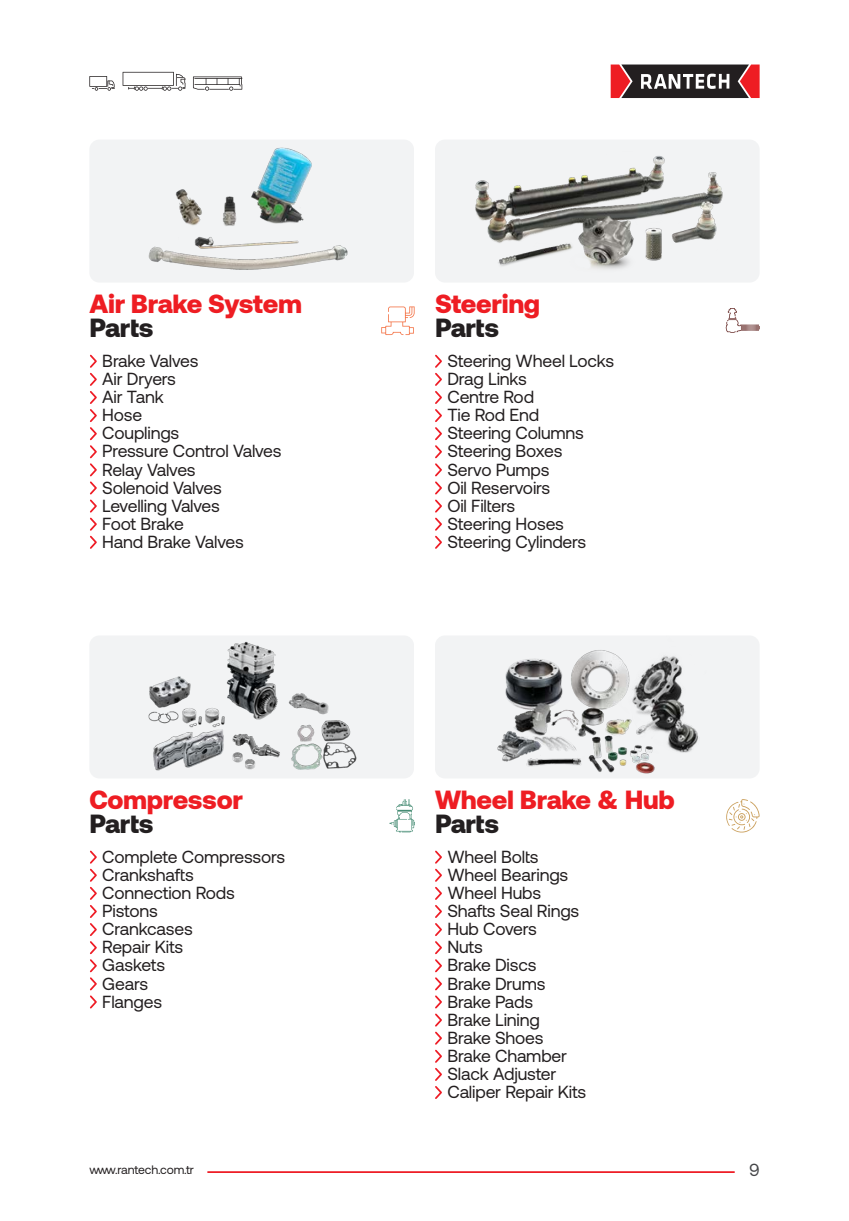
<style>
.page{position:relative;width:849px;height:1221px;background:#fff}
.page>*{position:absolute;margin:0;border:0;box-sizing:border-box;transform-origin:0 0}
.t1{font:900 26.25px "Aeonik";letter-spacing:-.01em;color:#ee1d23}
.t2{font:900 26.25px "Aeonik";letter-spacing:-.01em;color:#231f20}
.t3{font:17.5px "Aeonik";letter-spacing:-.01em;color:#231f20}
.t4{font:17.5px "Aeonik";color:#434447}
.t5{font:12.25px "Aeonik";letter-spacing:-.01em;color:#231f20}
</style>
<div class="page">
<svg style="left:193px;top:76px;width:49px;height:15px"></svg>
<svg style="left:122px;top:72px;width:63px;height:19px"></svg>
<svg style="left:89px;top:76px;width:26px;height:15px"></svg>
<div style="left:89px;top:140px;width:325px;height:142px;background:#f2f3f4;border-radius:10px"></div>
<div style="left:89px;top:635px;width:325px;height:143px;background:#f2f3f4;border-radius:10px"></div>
<div style="left:435px;top:140px;width:324px;height:142px;background:#f2f3f4;border-radius:10px"></div>
<div style="left:435px;top:635px;width:324px;height:143px;background:#f2f3f4;border-radius:10px"></div>
<svg style="left:90px;top:850px;width:7px;height:159px"></svg>
<svg style="left:435px;top:354px;width:7px;height:195px"></svg>
<svg style="left:90px;top:354px;width:7px;height:195px"></svg>
<svg style="left:435px;top:850px;width:7px;height:249px"></svg>
<img style="left:148px;top:147px;width:200px;height:123px">
<img style="left:475px;top:156px;width:248px;height:113px">
<svg style="left:725px;top:308px;width:35px;height:25px"></svg>
<svg style="left:389px;top:799px;width:25px;height:33px"></svg>
<img style="left:148px;top:641px;width:209px;height:130px">
<svg style="left:381px;top:306px;width:33px;height:29px"></svg>
<img style="left:497px;top:650px;width:201px;height:124px">
<svg style="left:726px;top:799px;width:33px;height:33px"></svg>
<svg style="left:610px;top:64px;width:149px;height:34px;background:#6e4547"></svg>
<hr style="left:207px;top:1171px;width:527px;height:1px;background:#ee1c25">
<p class="t1" style="left:89px;top:288px;width:214px">Air Brake System</p>
<p class="t2" style="left:89px;top:313px;width:66px">Parts</p>
<p class="t1" style="left:435px;top:288px;width:107px">Steering</p>
<p class="t2" style="left:435px;top:313px;width:66px">Parts</p>
<p class="t3" style="left:102px;top:351px;width:98px">Brake Valves</p>
<p class="t3" style="left:447px;top:351px;width:168px">Steering Wheel Locks</p>
<p class="t3" style="left:102px;top:369px;width:75px">Air Dryers</p>
<p class="t3" style="left:447px;top:369px;width:81px">Drag Links</p>
<p class="t3" style="left:102px;top:387px;width:63px">Air Tank</p>
<p class="t3" style="left:447px;top:387px;width:88px">Centre Rod</p>
<p class="t3" style="left:102px;top:405px;width:41px">Hose</p>
<p class="t3" style="left:447px;top:405px;width:93px">Tie Rod End</p>
<p class="t3" style="left:102px;top:423px;width:79px">Couplings</p>
<p class="t3" style="left:447px;top:423px;width:138px">Steering Columns</p>
<p class="t3" style="left:102px;top:442px;width:181px">Pressure Control Valves</p>
<p class="t3" style="left:447px;top:442px;width:117px">Steering Boxes</p>
<p class="t3" style="left:102px;top:460px;width:95px">Relay Valves</p>
<p class="t3" style="left:102px;top:514px;width:83px">Foot Brake</p>
<p class="t3" style="left:102px;top:478px;width:121px">Solenoid Valves</p>
<p class="t3" style="left:102px;top:496px;width:119px">Levelling Valves</p>
<p class="t3" style="left:102px;top:532px;width:143px">Hand Brake Valves</p>
<p class="t3" style="left:447px;top:460px;width:103px">Servo Pumps</p>
<p class="t3" style="left:447px;top:478px;width:104px">Oil Reservoirs</p>
<p class="t3" style="left:447px;top:496px;width:69px">Oil Filters</p>
<p class="t3" style="left:447px;top:514px;width:118px">Steering Hoses</p>
<p class="t3" style="left:447px;top:532px;width:140px">Steering Cylinders</p>
<p class="t1" style="left:89px;top:784px;width:155px">Compressor</p>
<p class="t2" style="left:89px;top:808px;width:66px">Parts</p>
<p class="t1" style="left:435px;top:784px;width:241px">Wheel Brake &amp; Hub</p>
<p class="t2" style="left:435px;top:808px;width:66px">Parts</p>
<p class="t3" style="left:102px;top:847px;width:184px">Complete Compressors</p>
<p class="t3" style="left:447px;top:847px;width:93px">Wheel Bolts</p>
<p class="t3" style="left:102px;top:865px;width:93px">Crankshafts</p>
<p class="t3" style="left:447px;top:865px;width:122px">Wheel Bearings</p>
<p class="t3" style="left:102px;top:883px;width:134px">Connection Rods</p>
<p class="t3" style="left:447px;top:883px;width:95px">Wheel Hubs</p>
<p class="t3" style="left:102px;top:901px;width:57px">Pistons</p>
<p class="t3" style="left:447px;top:901px;width:133px">Shafts Seal Rings</p>
<p class="t3" style="left:102px;top:919px;width:92px">Crankcases</p>
<p class="t3" style="left:447px;top:919px;width:91px">Hub Covers</p>
<p class="t3" style="left:102px;top:937px;width:82px">Repair Kits</p>
<p class="t3" style="left:447px;top:937px;width:37px">Nuts</p>
<p class="t3" style="left:102px;top:955px;width:64px">Gaskets</p>
<p class="t3" style="left:102px;top:973px;width:47px">Gears</p>
<p class="t3" style="left:102px;top:991px;width:61px">Flanges</p>
<p class="t3" style="left:447px;top:955px;width:91px">Brake Discs</p>
<p class="t3" style="left:447px;top:973px;width:100px">Brake Drums</p>
<p class="t3" style="left:447px;top:991px;width:87px">Brake Pads</p>
<p class="t3" style="left:447px;top:1009px;width:94px">Brake Lining</p>
<p class="t3" style="left:447px;top:1064px;width:110px">Slack Adjuster</p>
<p class="t3" style="left:447px;top:1082px;width:140px">Caliper Repair Kits</p>
<p class="t3" style="left:447px;top:1028px;width:98px">Brake Shoes</p>
<p class="t3" style="left:447px;top:1046px;width:121px">Brake Chamber</p>
<p class="t5" style="left:89px;top:1162px;width:106px">www.rantech.com.tr</p>
<p class="t4" style="left:748px;top:1159px;width:12px">9</p>
</div>
